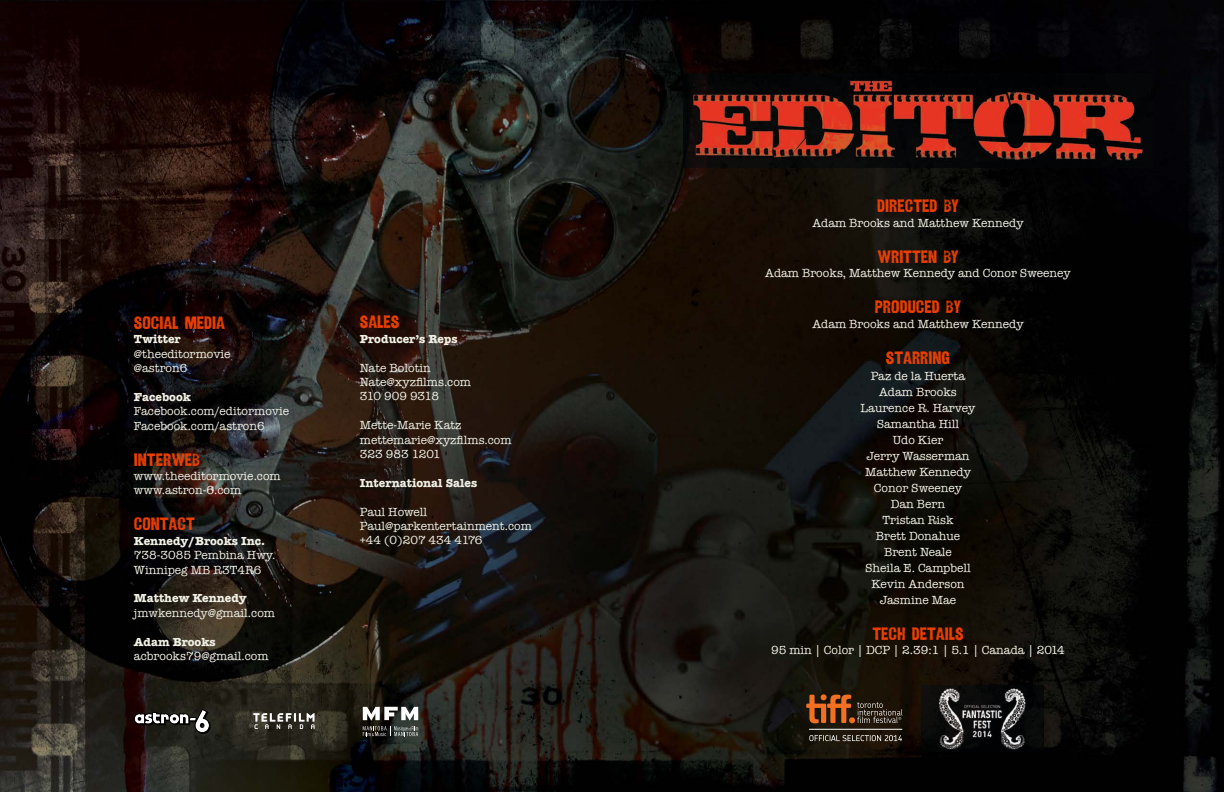
<style>
.page{position:relative;width:1224px;height:792px;background:#fff}
.page>*{position:absolute;margin:0;border:0;box-sizing:border-box;transform-origin:0 0}
.t1{font:18px "Asphaltum WF";color:#eb3f00}
.t2{font:12px/16px "American Typewriter";color:#f2f1e6}
.t3{font:700 12px "American Typewriter";color:#f2f1e6}
</style>
<div class="page">
<img style="left:0;top:0;width:1224px;height:792px">
<img style="left:683px;top:73px;width:470px;height:95px">
<svg style="left:134px;top:709px;width:77px;height:25px"></svg>
<svg style="left:363px;top:707px;width:55px;height:29px"></svg>
<svg style="left:253px;top:713px;width:62px;height:16px"></svg>
<hr style="left:809px;top:729px;width:93px;height:1px;background:#fff">
<svg style="left:806px;top:694px;width:96px;height:29px;background:#61391d"></svg>
<svg style="left:809px;top:735px;width:93px;height:6px"></svg>
<img style="left:921px;top:686px;width:123px;height:65px">
<h1 class="t1" style="left:134px;top:316px;width:93px">SOCIAL MEDIA</h1>
<p class="t3" style="left:134px;top:329px;width:48px">Twitter</p>
<p class="t2" style="left:134px;top:346px;width:98px;line-height:14.4px">@theeditormovie @astron6</p>
<p class="t3" style="left:134px;top:386px;width:59px">Facebook</p>
<p class="t2" style="left:134px;top:404px;width:157px;line-height:14.4px">Facebook.com/editormovie<br>Facebook.com/astron6</p>
<h1 class="t1" style="left:134px;top:453px;width:68px">INTERWEB</h1>
<p class="t2" style="left:134px;top:468px;width:148px;line-height:14.4px">www.theeditormovie.com www.astron-6.com</p>
<h1 class="t1" style="left:134px;top:517px;width:62px">CONTACT</h1>
<p class="t3" style="left:134px;top:530px;width:133px">Kennedy/Brooks Inc.</p>
<p class="t2" style="left:134px;top:548px;width:143px;line-height:14.4px">738-3085 Pembina Hwy.<br>Winnipeg MB R3T4R6</p>
<p class="t3" style="left:134px;top:588px;width:114px">Matthew Kennedy</p>
<p class="t2" style="left:134px;top:604px;width:143px">jmwkennedy@gmail.com</p>
<p class="t3" style="left:134px;top:631px;width:83px">Adam Brooks</p>
<p class="t2" style="left:134px;top:648px;width:136px">acbrooks79@gmail.com</p>
<h1 class="t1" style="left:360px;top:315px;width:41px">SALES</h1>
<p class="t3" style="left:360px;top:328px;width:99px">Producer’s Reps</p>
<p class="t2" style="left:360px;top:360px;width:113px;line-height:14.4px">Nate Bolotin<br>Nate@xyzfilms.com<br>310 909 9318</p>
<p class="t2" style="left:360px;top:418px;width:153px;line-height:14.4px">Mette-Marie Katz mettemarie@xyzfilms.com<br>323 983 1201</p>
<p class="t3" style="left:360px;top:472px;width:119px">International Sales</p>
<p class="t2" style="left:360px;top:504px;width:173px;line-height:14.4px">Paul Howell<br>Paul@parkentertainment.com +44 (0)207 434 4176</p>
<h1 class="t1" style="left:877px;top:199px;width:83px">DIRECTED BY</h1>
<p class="t2" style="left:812px;top:214px;width:213px">Adam Brooks and Matthew Kennedy</p>
<h1 class="t1" style="left:878px;top:250px;width:82px">WRITTEN BY</h1>
<p class="t2" style="left:765px;top:265px;width:307px">Adam Brooks, Matthew Kennedy and Conor Sweeney</p>
<h1 class="t1" style="left:875px;top:300px;width:88px">PRODUCED BY</h1>
<p class="t2" style="left:812px;top:315px;width:213px">Adam Brooks and Matthew Kennedy</p>
<h1 class="t1" style="left:886px;top:351px;width:66px">STARRING</h1>
<p class="t2" style="left:861px;top:367px;width:116px;text-align:center">Paz de la Huerta<br>Adam Brooks<br>Laurence R. Harvey<br>Samantha Hill<br>Udo Kier<br>Jerry Wasserman<br>Matthew Kennedy<br>Conor Sweeney<br>Dan Bern<br>Tristan Risk<br>Brett Donahue<br>Brent Neale<br>Sheila E. Campbell<br>Kevin Anderson<br>Jasmine Mae</p>
<h1 class="t1" style="left:872px;top:627px;width:93px">TECH DETAILS</h1>
<p class="t2" style="left:771px;top:642px;width:295px">95 min | Color | DCP | 2.39:1 | 5.1 | Canada | 2014</p>
</div>
